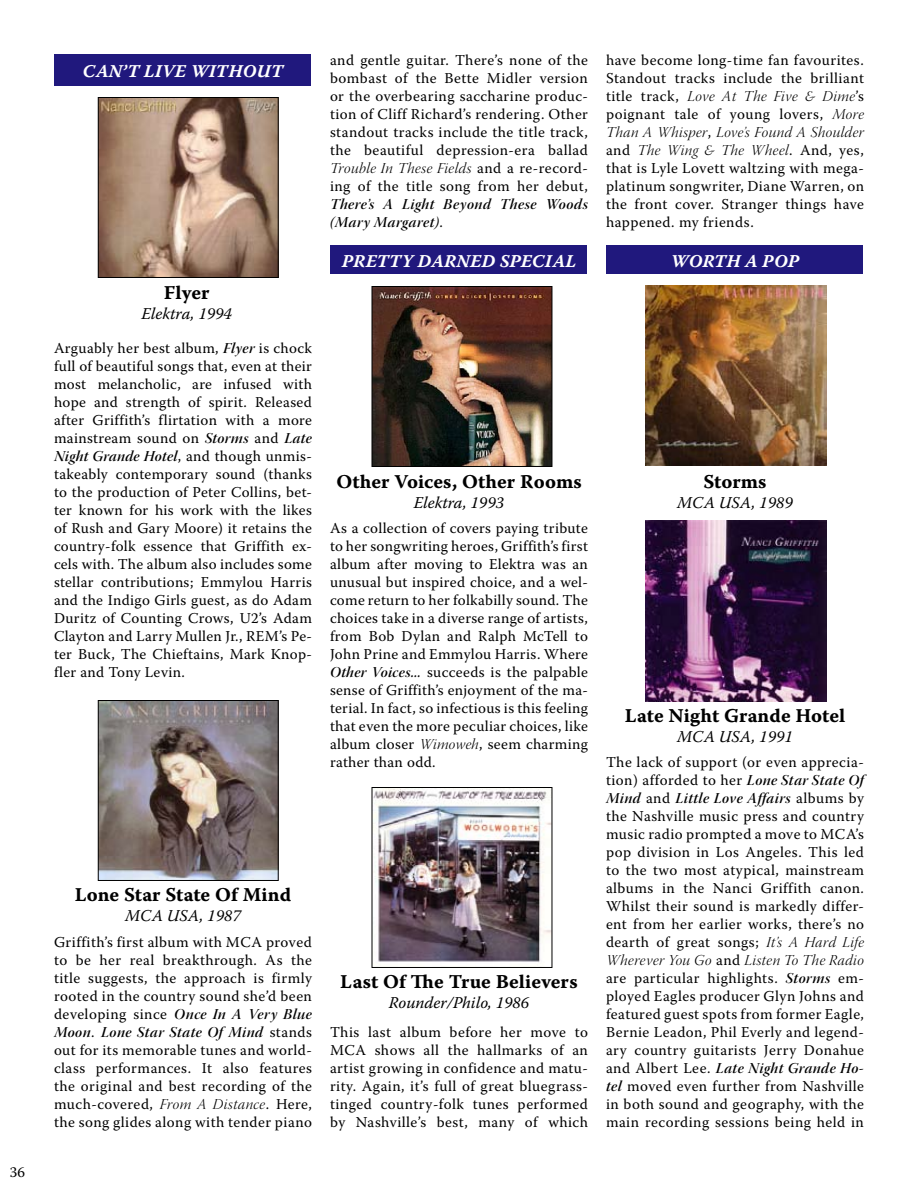
<style>
.page{position:relative;width:918px;height:1188px;background:#fff}
.page>*{position:absolute;margin:0;border:0;box-sizing:border-box;transform-origin:0 0}
.t1{font:19.5px "Warnock Pro Bold Capt";color:#000}
.t2{font:18px "Warnock Pro Bold It Capt";letter-spacing:.01em;color:#fff}
.t3{font:italic 16.5px "Warnock Pro";color:#000}
.t4{font:15px/18px "Warnock Pro";letter-spacing:.03em;color:#000;text-align:justify}
.t5{font:15px/18px "Warnock Pro Semibold It Disp";letter-spacing:.03em;color:#000}
.t6{font:15px/18px "Warnock Pro Light It Disp";letter-spacing:.03em;color:#000}
.s1{font-family:"Warnock Pro Semibold It Disp"}
.s2{font-family:"Warnock Pro"}
.s3{font-family:"Warnock Pro Light It Disp"}
</style>
<div class="page">
<div style="left:55px;top:55px;width:256px;height:31px;background:#20187d"></div>
<div style="left:607px;top:245px;width:256px;height:29px;background:#20187d"></div>
<div style="left:331px;top:245px;width:256px;height:29px;background:#20187d"></div>
<img style="left:100px;top:99px;width:177px;height:177px">
<div style="left:98px;top:97px;width:181px;height:181px;border:1px solid #000"></div>
<img style="left:100px;top:702px;width:177px;height:177px">
<div style="left:98px;top:700px;width:181px;height:181px;border:1px solid #000"></div>
<img style="left:374px;top:288px;width:176px;height:177px">
<div style="left:372px;top:286px;width:180px;height:181px;border:1px solid #000"></div>
<img style="left:374px;top:789px;width:176px;height:173px">
<div style="left:372px;top:787px;width:180px;height:181px;border:1px solid #000"></div>
<img style="left:646px;top:285px;width:180px;height:181px">
<img style="left:646px;top:521px;width:180px;height:180px">
<p class="t4" style="left:10px;top:1163px;width:17px">36</p>
<p class="t2" style="left:83px;top:60px;width:202px">CAN’T LIVE WITHOUT</p>
<h1 class="t1" style="left:164px;top:281px;width:47px">Flyer</h1>
<p class="t3" style="left:142px;top:303px;width:92px">Elektra, 1994</p>
<p class="t4" style="left:54px;top:339px;width:260px">Arguably her best album, <span class="s1">Flyer</span> is chock full of beautiful songs that, even at their most melancholic, are infused with hope and strength of spirit. Released after Griffith’s flirtation with a more mainstream sound on <span class="s1">Storms</span> and <span class="s1">Late</span></p>
<p class="t5" style="left:54px;top:447px;width:260px">Night Grande Hotel<span class="s2">, and though unmis-</span></p>
<p class="t4" style="left:54px;top:465px;width:260px">takeably contemporary sound (thanks to the production of Peter Collins, bet&shy;ter known for his work with the likes of Rush and Gary Moore) it retains the country-folk essence that Griffith ex&shy;cels with. The album also includes some stellar contributions; Emmylou Harris and the Indigo Girls guest, as do Adam Duritz of Counting Crows, U2’s Adam Clayton and Larry Mullen Jr., REM’s Pe&shy;ter Buck, The Chieftains, Mark Knop&shy;fler and Tony Levin.</p>
<h1 class="t1" style="left:75px;top:883px;width:218px">Lone Star State Of Mind</h1>
<p class="t3" style="left:125px;top:905px;width:117px">MCA USA, 1987</p>
<p class="t4" style="left:54px;top:933px;width:259px">Griffith’s first album with MCA proved to be her real breakthrough. As the title suggests, the approach is firmly rooted in the country sound she’d been developing since <span class="s1">Once In A Very Blue</span></p>
<p class="t5" style="left:54px;top:1023px;width:260px">Moon<span class="s2">.</span> Lone Star State Of Mind <span class="s2">stands</span></p>
<p class="t4" style="left:54px;top:1041px;width:260px">out for its memorable tunes and world&shy;class performances. It also features the original and best recording of the much-covered, <span class="s3">From A Distance</span>. Here, the song glides along with tender piano</p>
<p class="t4" style="left:330px;top:51px;width:260px">and gentle guitar. There’s none of the bombast of the Bette Midler version or the overbearing saccharine produc&shy;tion of Cliff Richard’s rendering. Other standout tracks include the title track, the beautiful depression-era ballad</p>
<p class="t6" style="left:330px;top:161px;width:260px">Trouble In These Fields <span class="s2">and a re-record-</span></p>
<p class="t4" style="left:330px;top:177px;width:259px">ing of the title song from her debut,</p>
<p class="t5" style="left:330px;top:195px;width:259px">There’s A Light Beyond These Woods (Mary Margaret)<span class="s2">.</span></p>
<p class="t4" style="left:606px;top:51px;width:259px">have become long-time fan favourites.<br>Standout tracks include the brilliant</p>
<p class="t6" style="left:606px;top:89px;width:260px"><span class="s2">title track,</span> Love At The Five &amp; Dime<span class="s2">’s</span></p>
<p class="t4" style="left:606px;top:105px;width:260px">poignant tale of young lovers, <span class="s3">More</span></p>
<p class="t6" style="left:606px;top:125px;width:260px">Than A Whisper<span class="s2">,</span> Love’s Found A Shoulder <span class="s2">and</span> The Wing &amp; The Wheel<span class="s2">. And, yes,</span></p>
<p class="t4" style="left:606px;top:159px;width:260px">that is Lyle Lovett waltzing with mega&shy;platinum songwriter, Diane Warren, on the front cover. Stranger things have happened. my friends.</p>
<p class="t2" style="left:342px;top:251px;width:236px">PRETTY DARNED SPECIAL</p>
<p class="t2" style="left:671px;top:251px;width:130px">WORTH A POP</p>
<h1 class="t1" style="left:336px;top:470px;width:247px">Other Voices, Other Rooms</h1>
<p class="t3" style="left:414px;top:493px;width:92px">Elektra, 1993</p>
<p class="t4" style="left:330px;top:519px;width:260px">As a collection of covers paying tribute to her songwriting heroes, Griffith’s first album after moving to Elektra was an unusual but inspired choice, and a wel&shy;come return to her folkabilly sound. The choices take in a diverse range of artists, from Bob Dylan and Ralph McTell to John Prine and Emmylou Harris. Where <span class="s1">Other Voices...</span> succeeds is the palpable sense of Griffith’s enjoyment of the ma&shy;terial. In fact, so infectious is this feeling that even the more peculiar choices, like album closer <span class="s3">Wimoweh</span>, seem charming rather than odd.</p>
<h1 class="t1" style="left:340px;top:970px;width:239px">Last Of The True Believers</h1>
<p class="t3" style="left:389px;top:992px;width:142px">Rounder/Philo, 1986</p>
<p class="t4" style="left:330px;top:1023px;width:260px">This last album before her move to MCA shows all the hallmarks of an artist growing in confidence and matu&shy;rity. Again, it’s full of great bluegrass&shy;tinged country-folk tunes performed by Nashville’s best, many of which</p>
<h1 class="t1" style="left:703px;top:470px;width:65px">Storms</h1>
<p class="t3" style="left:677px;top:493px;width:117px">MCA USA, 1989</p>
<h1 class="t1" style="left:625px;top:704px;width:222px">Late Night Grande Hotel</h1>
<p class="t3" style="left:677px;top:727px;width:117px">MCA USA, 1991</p>
<p class="t4" style="left:606px;top:753px;width:260px">The lack of support (or even apprecia&shy;tion) afforded to her <span class="s1">Lone Star State Of</span></p>
<p class="t5" style="left:606px;top:789px;width:259px">Mind <span class="s2">and</span> Little Love Affairs <span class="s2">albums by</span></p>
<p class="t4" style="left:606px;top:807px;width:260px">the Nashville music press and country music radio prompted a move to MCA’s pop division in Los Angeles. This led to the two most atypical, mainstream albums in the Nanci Griffith canon.<br>Whilst their sound is markedly differ&shy;ent from her earlier works, there’s no dearth of great songs; <span class="s3">It’s A Hard Life</span></p>
<p class="t6" style="left:606px;top:953px;width:259px">Wherever You Go <span class="s2">and</span> Listen To The Radio</p>
<p class="t4" style="left:606px;top:969px;width:260px">are particular highlights. <span class="s1">Storms</span> em&shy;ployed Eagles producer Glyn Johns and featured guest spots from former Eagle, Bernie Leadon, Phil Everly and legend&shy;ary country guitarists Jerry Donahue</p>
<p class="t5" style="left:606px;top:1059px;width:260px"><span class="s2">and Albert Lee.</span> Late Night Grande Ho-</p>
<p class="t4" style="left:606px;top:1077px;width:260px"><span class="s1">tel</span> moved even further from Nashville in both sound and geography, with the main recording sessions being held in</p>
</div>
